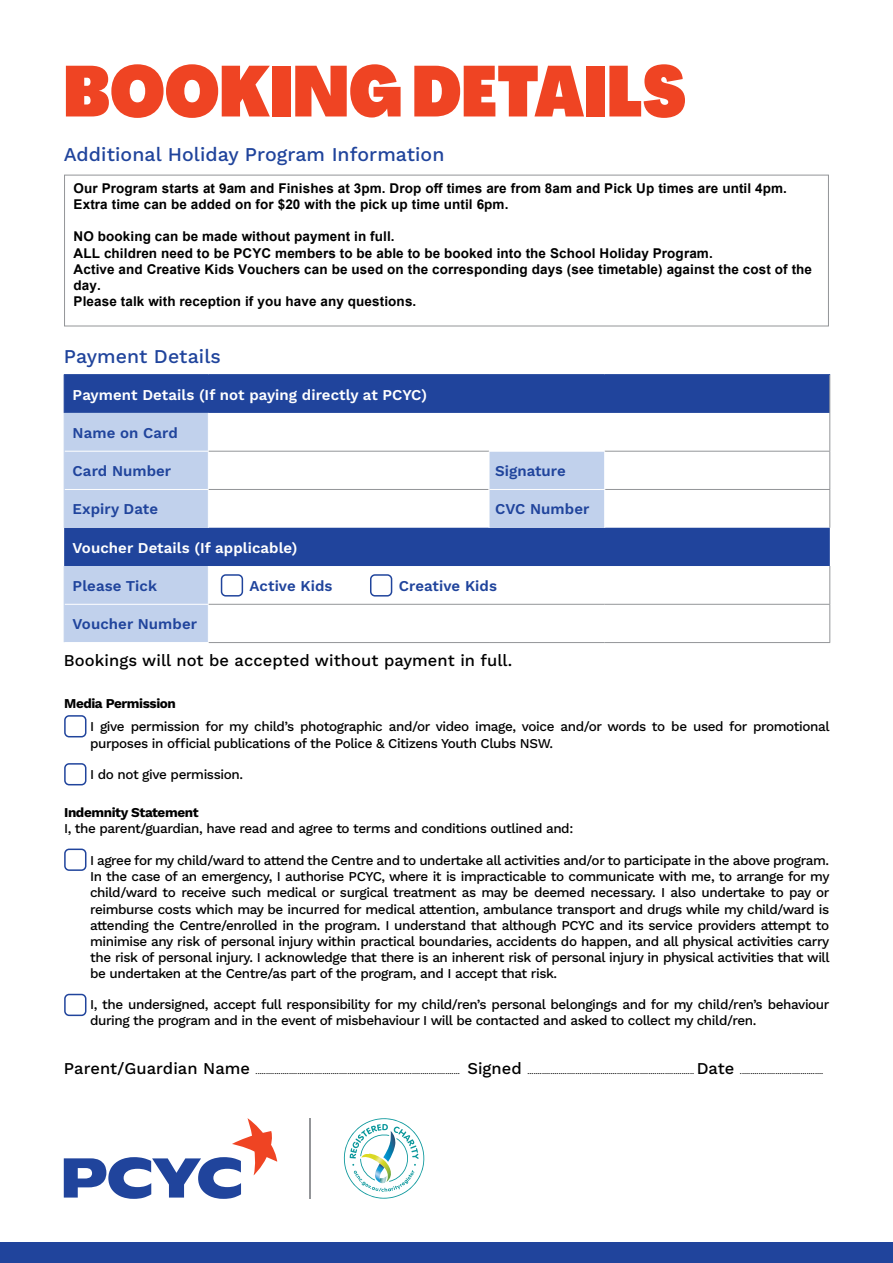
<style>
.page{position:relative;width:893px;height:1263px;background:#fff}
.page>*{position:absolute;margin:0;border:0;box-sizing:border-box;transform-origin:0 0}
.t1{font:900 70.5px "PP Agrandir Tight";letter-spacing:.005em;color:#ef4423}
.t2{font:500 19.5px "Work Sans";letter-spacing:.005em;color:#20449c}
.t3{font:500 16.5px "Work Sans";letter-spacing:.005em;color:#000}
.t4{font:600 15px "Work Sans";letter-spacing:.005em;color:#20449c}
.t5{font:600 15px "Work Sans";letter-spacing:.005em;color:#fff}
.t6{font:500 13.5px/16.2px "Work Sans";letter-spacing:-.03em;color:#000}
.t7{font:700 13.5px/16.2px "Arial";letter-spacing:.005em;color:#000}
.t8{font:700 13.5px "Work Sans";letter-spacing:-.03em;color:#000}
.t9{font:500 7.5px "Work Sans";color:#000}
.s1{font-size:16.5px}
</style>
<div class="page">
<div style="left:0;top:1242px;width:893px;height:21px;background:#20449c"></div>
<svg style="left:64px;top:1118px;width:213px;height:81px"></svg>
<hr style="left:310px;top:1118px;width:1px;height:81px;background:#939598">
<svg style="left:343px;top:1118px;width:82px;height:81px"></svg>
<svg style="left:65px;top:375px;width:765px;height:191px;fill:#20449c"></svg>
<svg style="left:64px;top:413px;width:541px;height:229px"></svg>
<hr style="left:208px;top:413px;width:1px;height:38px;background:#fff">
<hr style="left:208px;top:452px;width:1px;height:37px;background:#fff">
<hr style="left:208px;top:490px;width:1px;height:38px;background:#fff">
<hr style="left:208px;top:566px;width:1px;height:38px;background:#fff">
<hr style="left:208px;top:605px;width:1px;height:37px;background:#fff">
<hr style="left:64px;top:374px;width:144px;height:1px;background:#20449c">
<hr style="left:64px;top:375px;width:1px;height:38px;background:#20449c">
<hr style="left:208px;top:374px;width:281px;height:1px;background:#20449c">
<hr style="left:489px;top:374px;width:116px;height:1px;background:#20449c">
<hr style="left:605px;top:374px;width:225px;height:1px;background:#20449c">
<hr style="left:65px;top:451px;width:144px;height:1px;background:#fff">
<hr style="left:65px;top:489px;width:144px;height:1px;background:#fff">
<hr style="left:65px;top:604px;width:144px;height:1px;background:#fff">
<hr style="left:829px;top:375px;width:1px;height:38px;background:#939598">
<hr style="left:829px;top:413px;width:1px;height:38px;background:#939598">
<hr style="left:209px;top:451px;width:280px;height:1px;background:#939598">
<hr style="left:605px;top:451px;width:225px;height:1px;background:#939598">
<hr style="left:829px;top:452px;width:1px;height:37px;background:#939598">
<hr style="left:209px;top:489px;width:280px;height:1px;background:#939598">
<hr style="left:605px;top:489px;width:225px;height:1px;background:#939598">
<hr style="left:829px;top:490px;width:1px;height:38px;background:#939598">
<hr style="left:829px;top:566px;width:1px;height:38px;background:#939598">
<hr style="left:209px;top:604px;width:280px;height:1px;background:#939598">
<hr style="left:489px;top:604px;width:116px;height:1px;background:#939598">
<hr style="left:605px;top:604px;width:225px;height:1px;background:#939598">
<hr style="left:829px;top:605px;width:1px;height:37px;background:#939598">
<hr style="left:209px;top:642px;width:280px;height:1px;background:#939598">
<hr style="left:489px;top:642px;width:116px;height:1px;background:#939598">
<hr style="left:605px;top:642px;width:225px;height:1px;background:#939598">
<hr style="left:489px;top:451px;width:116px;height:1px;background:#fff">
<hr style="left:489px;top:489px;width:115px;height:1px;background:#fff">
<hr style="left:604px;top:452px;width:1px;height:37px;background:#fff">
<hr style="left:604px;top:489px;width:1px;height:39px;background:#fff">
<hr style="left:64px;top:413px;width:1px;height:38px;background:#c1d1ec">
<hr style="left:64px;top:451px;width:1px;height:38px;background:#c1d1ec">
<hr style="left:64px;top:489px;width:1px;height:39px;background:#c1d1ec">
<hr style="left:64px;top:566px;width:1px;height:38px;background:#c1d1ec">
<hr style="left:64px;top:604px;width:1px;height:38px;background:#c1d1ec">
<hr style="left:489px;top:452px;width:1px;height:37px;background:#fff">
<hr style="left:489px;top:489px;width:1px;height:39px;background:#fff">
<div style="left:221px;top:574px;width:22px;height:22px;border:2px solid #20449c;border-radius:4px"></div>
<div style="left:370px;top:574px;width:22px;height:22px;border:2px solid #20449c;border-radius:4px"></div>
<div style="left:64px;top:175px;width:765px;height:151px;border:1px solid #939598"></div>
<div style="left:64px;top:715px;width:22px;height:22px;border:2px solid #20449c;border-radius:4px"></div>
<div style="left:64px;top:763px;width:22px;height:22px;border:2px solid #20449c;border-radius:4px"></div>
<div style="left:64px;top:848px;width:22px;height:23px;border:2px solid #20449c;border-radius:4px"></div>
<div style="left:64px;top:994px;width:22px;height:22px;border:2px solid #20449c;border-radius:4px"></div>
<p class="t1" style="left:64px;top:47px;width:623px">BOOKING DETAILS</p>
<h1 class="t2" style="left:64px;top:139px;width:382px">Additional Holiday Program Information</h1>
<p class="t7" style="left:74px;top:180px;width:715px">Our Program starts at 9am and Finishes at 3pm. Drop off times are from 8am and Pick Up times are until 4pm.<br>Extra time can be added on for $20 with the pick up time until 6pm.</p>
<p class="t7" style="left:74px;top:229px;width:740px">NO booking can be made without payment in full.<br>ALL children need to be PCYC members to be able to be booked into the School Holiday Program.<br>Active and Creative Kids Vouchers can be used on the corresponding days (see timetable) against the cost of the day.<br>Please talk with reception if you have any questions.</p>
<h1 class="t2" style="left:64px;top:341px;width:159px">Payment Details</h1>
<h1 class="t5" style="left:73px;top:383px;width:356px">Payment Details (If not paying directly at PCYC)</h1>
<h1 class="t4" style="left:73px;top:421px;width:107px">Name on Card</h1>
<h1 class="t4" style="left:73px;top:460px;width:100px">Card Number</h1>
<h1 class="t4" style="left:495px;top:460px;width:72px">Signature</h1>
<h1 class="t4" style="left:73px;top:498px;width:87px">Expiry Date</h1>
<h1 class="t4" style="left:495px;top:498px;width:96px">CVC Number</h1>
<h1 class="t5" style="left:73px;top:536px;width:226px">Voucher Details (If applicable)</h1>
<h1 class="t4" style="left:73px;top:574px;width:86px">Please Tick</h1>
<h1 class="t4" style="left:250px;top:574px;width:84px">Active Kids</h1>
<h1 class="t4" style="left:399px;top:574px;width:100px">Creative Kids</h1>
<h1 class="t4" style="left:73px;top:613px;width:126px">Voucher Number</h1>
<h1 class="t3" style="left:64px;top:648px;width:450px">Bookings will not be accepted without payment in full.</h1>
<p class="t8" style="left:64px;top:693px;width:113px">Media Permission</p>
<p class="t6" style="left:90px;top:718px;width:741px">I give permission for my child’s photographic and/or video image, voice and/or words to be used for promotional purposes in official publications of the Police &amp; Citizens Youth Clubs NSW.</p>
<p class="t6" style="left:90px;top:766px;width:154px">I do not give permission.</p>
<p class="t8" style="left:64px;top:802px;width:136px">Indemnity Statement</p>
<p class="t6" style="left:64px;top:820px;width:511px">I, the parent/guardian, have read and agree to terms and conditions outlined and:</p>
<p class="t6" style="left:90px;top:852px;width:741px;text-align:justify">I agree for my child/ward to attend the Centre and to undertake all activities and/or to participate in the above program.<br>In the case of an emergency, I authorise PCYC, where it is impracticable to communicate with me, to arrange for my child/ward to receive such medical or surgical treatment as may be deemed necessary. I also undertake to pay or reimburse costs which may be incurred for medical attention, ambulance transport and drugs while my child/ward is attending the Centre/enrolled in the program. I understand that although PCYC and its service providers attempt to minimise any risk of personal injury within practical boundaries, accidents do happen, and all physical activities carry the risk of personal injury. I acknowledge that there is an inherent risk of personal injury in physical activities that will be undertaken at the Centre/as part of the program, and I accept that risk.</p>
<p class="t6" style="left:90px;top:995px;width:741px">I, the undersigned, accept full responsibility for my child/ren’s personal belongings and for my child/ren’s behaviour during the program and in the event of misbehaviour I will be contacted and asked to collect my child/ren.</p>
<h1 class="t9" style="left:64px;top:1066px;width:761px"><span class="s1">Parent/Guardian Name</span> .................................................................................................. <span class="s1">Signed</span> ................................................................................ <span class="s1">Date</span> ........................................</h1>
</div>
